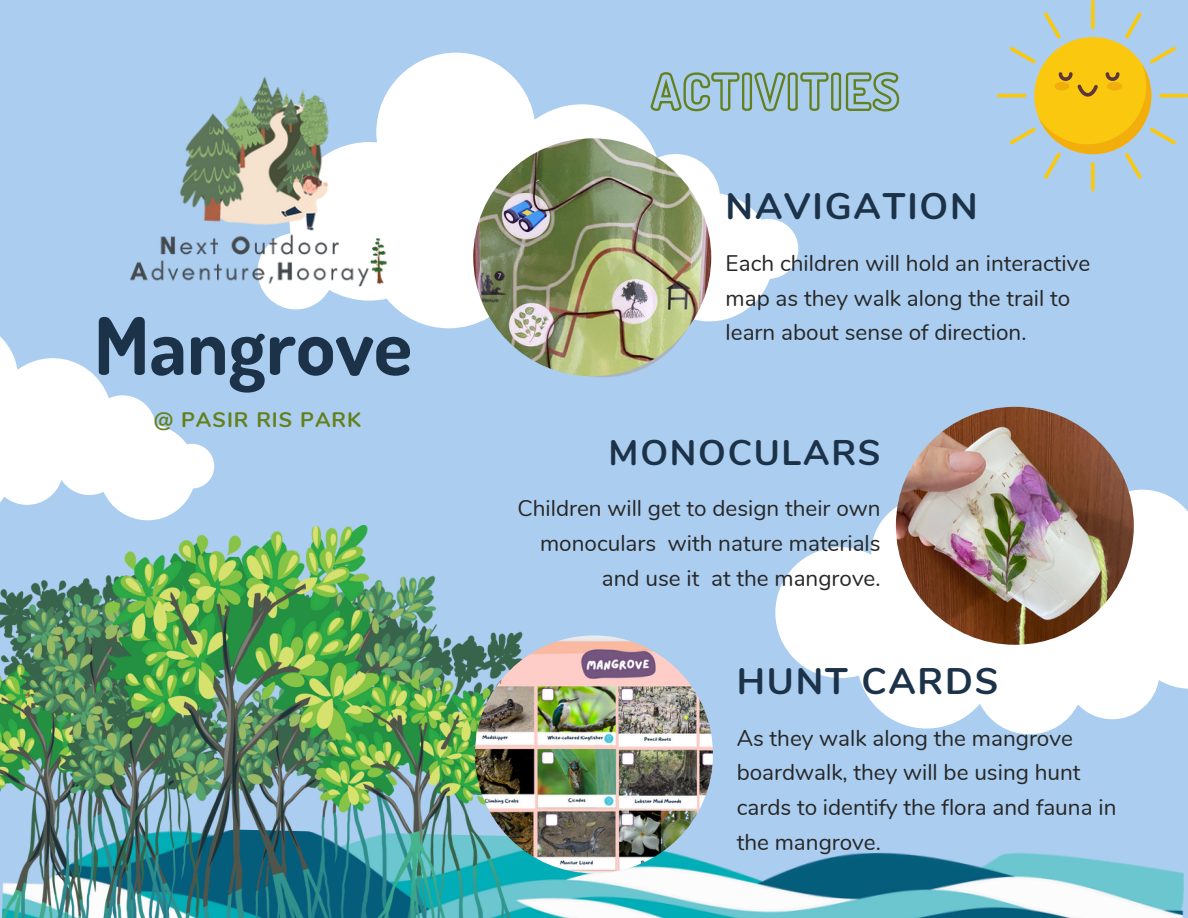
<style>
.page{position:relative;width:1188px;height:918px;background:#abcdef}
.page>*{position:absolute;margin:0;border:0;box-sizing:border-box;transform-origin:0 0}
.t1{font:700 79.5px "Dosis";color:#1c3249}
.t2{font:700 36.9px "Nunito";letter-spacing:.05em;color:#1c3249}
.t3{font:700 35.55px "Nunito";letter-spacing:.05em;color:#1c3249}
.t4{font:22.5px/34.8px "Nunito";color:#272727}
.t5{font:700 21px "Nunito";letter-spacing:.05em;color:#64801c}
</style>
<div class="page">
<img style="left:528px;top:824px;width:656px;height:94px">
<svg style="left:451px;top:53px;width:347px;height:275px;fill:#fff"></svg>
<svg style="left:0;top:336px;width:214px;height:185px;fill:#fff"></svg>
<div style="left:1034px;top:37px;width:117px;height:117px;background:#fbc810;border-radius:50%"></div>
<svg style="left:1091px;top:0;width:4px;height:29px"></svg>
<svg style="left:1044px;top:12px;width:17px;height:26px"></svg>
<hr style="left:997px;top:94px;width:29px;height:3px;background:#fbc810;border-radius:2px">
<svg style="left:1091px;top:162px;width:4px;height:29px"></svg>
<hr style="left:1159px;top:94px;width:29px;height:3px;background:#fbc810;border-radius:2px">
<svg style="left:1009px;top:47px;width:167px;height:132px"></svg>
<svg style="left:1125px;top:12px;width:17px;height:26px"></svg>
<img style="left:62px;top:53px;width:389px;height:354px">
<svg style="left:775px;top:447px;width:413px;height:287px;fill:#fff"></svg>
<img style="left:473px;top:138px;width:238px;height:238px;border-radius:50%">
<img style="left:896px;top:407px;width:238px;height:238px;border-radius:50%">
<img style="left:0;top:526px;width:528px;height:392px">
<img style="left:475px;top:635px;width:238px;height:238px;border-radius:50%">
<svg style="left:649px;top:70px;width:251px;height:43px"></svg>
<h4 class="t1" style="left:94px;top:293px;width:320px">Mangrove</h4>
<p class="t5" style="left:154px;top:406px;width:209px">@ PASIR RIS PARK</p>
<h1 class="t2" style="left:726px;top:181px;width:254px">NAVIGATION</h1>
<p class="t4" style="left:726px;top:246px;width:366px">Each children will hold an interactive map as they walk along the trail to learn about sense of direction.</p>
<p class="t3" style="left:609px;top:429px;width:273px">MONOCULARS</p>
<p class="t4" style="left:518px;top:492px;width:365px;text-align:right">Children will get to design their own monoculars with nature materials and use it at the mangrove.</p>
<h2 class="t2" style="left:737px;top:656px;width:263px">HUNT CARDS</h2>
<p class="t4" style="left:737px;top:721px;width:381px">As they walk along the mangrove boardwalk, they will be using hunt cards to identify the flora and fauna in the mangrove.</p>
</div>
